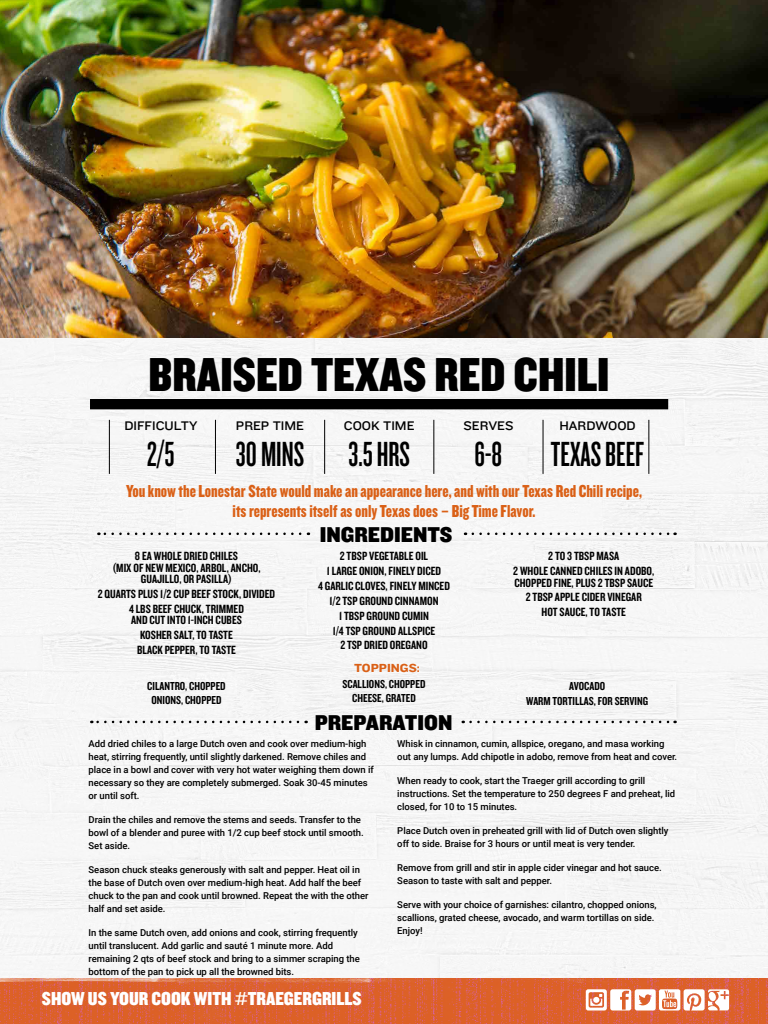
<style>
.page{position:relative;width:768px;height:1024px;background:#fff}
.page>*{position:absolute;margin:0;border:0;box-sizing:border-box;transform-origin:0 0}
.t1{font:49.45px "Knockout 70 Full Welterwt";color:#000}
.t2{font:36.25px "Knockout 47 Bantamweight";color:#000}
.t3{font:22.25px "Knockout 71 Full Middlewt";color:#000}
.t4{font:19.5px "Knockout 70 Full Welterwt";color:#fff}
.t5{font:18px/20px "Knockout 69 Full Liteweight";color:#da6016;text-align:center}
.t6{font:12.95px "Knockout 32 Junior Cruisewt";color:#000}
.t7{font:12.35px/14.8px "Knockout 49 Liteweight";color:#000;text-align:center}
.t8{font:12.15px "Knockout 52 Cruiserweight";color:#da6016}
.t9{font:12px/14.4px "Knockout 49 Liteweight";color:#000;text-align:center}
.t10{font:500 9.5px/13px "Roboto";letter-spacing:-.005em;color:#000}
</style>
<div class="page">
<div style="left:0;top:337px;width:768px;height:642px;background:#f6f6f6"></div>
<div style="left:90px;top:399px;width:578px;height:10px;background:#000"></div>
<img style="left:0;top:0;width:768px;height:337px">
<svg style="left:471px;top:721px;width:205px;height:2px"></svg>
<svg style="left:91px;top:721px;width:207px;height:2px"></svg>
<hr style="left:109px;top:420px;width:1px;height:54px;background:#000">
<hr style="left:215px;top:420px;width:1px;height:54px;background:#000">
<hr style="left:324px;top:420px;width:1px;height:54px;background:#000">
<hr style="left:434px;top:420px;width:1px;height:54px;background:#000">
<hr style="left:543px;top:420px;width:1px;height:54px;background:#000">
<hr style="left:649px;top:420px;width:1px;height:54px;background:#000">
<img style="left:1px;top:979px;width:767px;height:45px">
<svg style="left:586px;top:989px;width:143px;height:22px"></svg>
<svg style="left:473px;top:533px;width:203px;height:2px"></svg>
<svg style="left:98px;top:533px;width:202px;height:2px"></svg>
<h1 class="t1" style="left:149px;top:342px;width:463px">BRAISED TEXAS RED CHILI</h1>
<h3 class="t6" style="left:124px;top:417px;width:75px">DIFFICULTY</h3>
<h2 class="t2" style="left:147px;top:433px;width:29px">2/5</h2>
<h3 class="t6" style="left:560px;top:417px;width:78px">HARDWOOD</h3>
<h2 class="t2" style="left:551px;top:433px;width:95px">TEXAS BEEF</h2>
<h3 class="t5" style="left:126px;top:480px;width:517px">You know the Lonestar State would make an appearance here, and with our Texas Red Chili recipe, its represents itself as only Texas does – Big Time Flavor.</h3>
<h3 class="t6" style="left:344px;top:417px;width:72px">COOK TIME</h3>
<h2 class="t2" style="left:348px;top:433px;width:63px">3.5 HRS</h2>
<h3 class="t6" style="left:463px;top:417px;width:52px">SERVES</h3>
<h2 class="t2" style="left:475px;top:433px;width:29px">6-8</h2>
<h3 class="t6" style="left:236px;top:417px;width:70px">PREP TIME</h3>
<h2 class="t2" style="left:236px;top:433px;width:70px">30 MINS</h2>
<h3 class="t7" style="left:112px;top:550px;width:150px;line-height:11.5px">8 EA WHOLE DRIED CHILES<br>(MIX OF NEW MEXICO, ARBOL, ANCHO,<br>GUAJILLO, OR PASILLA)</h3>
<h3 class="t7" style="left:98px;top:586px;width:179px">2 QUARTS PLUS 1/2 CUP BEEF STOCK, DIVIDED<br>4 LBS BEEF CHUCK, TRIMMED</h3>
<h3 class="t7" style="left:131px;top:613px;width:112px">AND CUT INTO 1-INCH CUBES<br>KOSHER SALT, TO TASTE<br>BLACK PEPPER, TO TASTE</h3>
<h3 class="t3" style="left:320px;top:520px;width:134px">INGREDIENTS</h3>
<h3 class="t7" style="left:318px;top:548px;width:133px">2 TBSP VEGETABLE OIL<br>1 LARGE ONION, FINELY DICED<br>4 GARLIC CLOVES, FINELY MINCED<br>1/2 TSP GROUND CINNAMON<br>1 TBSP GROUND CUMIN<br>1/4 TSP GROUND ALLSPICE<br>2 TSP DRIED OREGANO</h3>
<h3 class="t7" style="left:513px;top:548px;width:142px">2 TO 3 TBSP MASA<br>2 WHOLE CANNED CHILES IN ADOBO,</h3>
<h3 class="t7" style="left:514px;top:575px;width:140px">CHOPPED FINE, PLUS 2 TBSP SAUCE<br>2 TBSP APPLE CIDER VINEGAR<br>HOT SAUCE, TO TASTE</h3>
<p class="t8" style="left:354px;top:659px;width:67px">TOPPINGS:</p>
<p class="t9" style="left:147px;top:678px;width:80px">CILANTRO, CHOPPED<br>ONIONS, CHOPPED</p>
<p class="t9" style="left:343px;top:676px;width:84px">SCALLIONS, CHOPPED<br>CHEESE, GRATED</p>
<p class="t9" style="left:526px;top:679px;width:123px">AVOCADO<br>WARM TORTILLAS, FOR SERVING</p>
<p class="t10" style="left:397px;top:737px;width:281px">Whisk in cinnamon, cumin, allspice, oregano, and masa working out any lumps. Add chipotle in adobo, remove from heat and cover.</p>
<p class="t10" style="left:397px;top:774px;width:279px">When ready to cook, start the Traeger grill according to grill instructions. Set the temperature to 250 degrees F and preheat, lid closed, for 10 to 15 minutes.</p>
<p class="t10" style="left:397px;top:824px;width:273px">Place Dutch oven in preheated grill with lid of Dutch oven slightly off to side. Braise for 3 hours or until meat is very tender.</p>
<p class="t10" style="left:397px;top:861px;width:266px">Remove from grill and stir in apple cider vinegar and hot sauce.<br>Season to taste with salt and pepper.</p>
<p class="t10" style="left:397px;top:898px;width:261px">Serve with your choice of garnishes: cilantro, chopped onions, scallions, grated cheese, avocado, and warm tortillas on side.<br>Enjoy!</p>
<h3 class="t3" style="left:315px;top:708px;width:139px">PREPARATION</h3>
<p class="t10" style="left:89px;top:737px;width:287px">Add dried chiles to a large Dutch oven and cook over medium-high heat, stirring frequently, until slightly darkened. Remove chiles and place in a bowl and cover with very hot water weighing them down if necessary so they are completely submerged. Soak 30-45 minutes or until soft.</p>
<p class="t10" style="left:89px;top:813px;width:277px">Drain the chiles and remove the stems and seeds. Transfer to the bowl of a blender and puree with 1/2 cup beef stock until smooth.<br>Set aside.</p>
<p class="t10" style="left:89px;top:863px;width:281px">Season chuck steaks generously with salt and pepper. Heat oil in the base of Dutch oven over medium-high heat. Add half the beef chuck to the pan and cook until browned. Repeat the with the other half and set aside.</p>
<p class="t10" style="left:89px;top:926px;width:273px">In the same Dutch oven, add onions and cook, stirring frequently until translucent. Add garlic and sauté 1 minute more. Add remaining 2 qts of beef stock and bring to a simmer scraping the bottom of the pan to pick up all the browned bits.</p>
<h3 class="t4" style="left:42px;top:986px;width:321px">SHOW US YOUR COOK WITH #TRAEGERGRILLS</h3>
</div>
